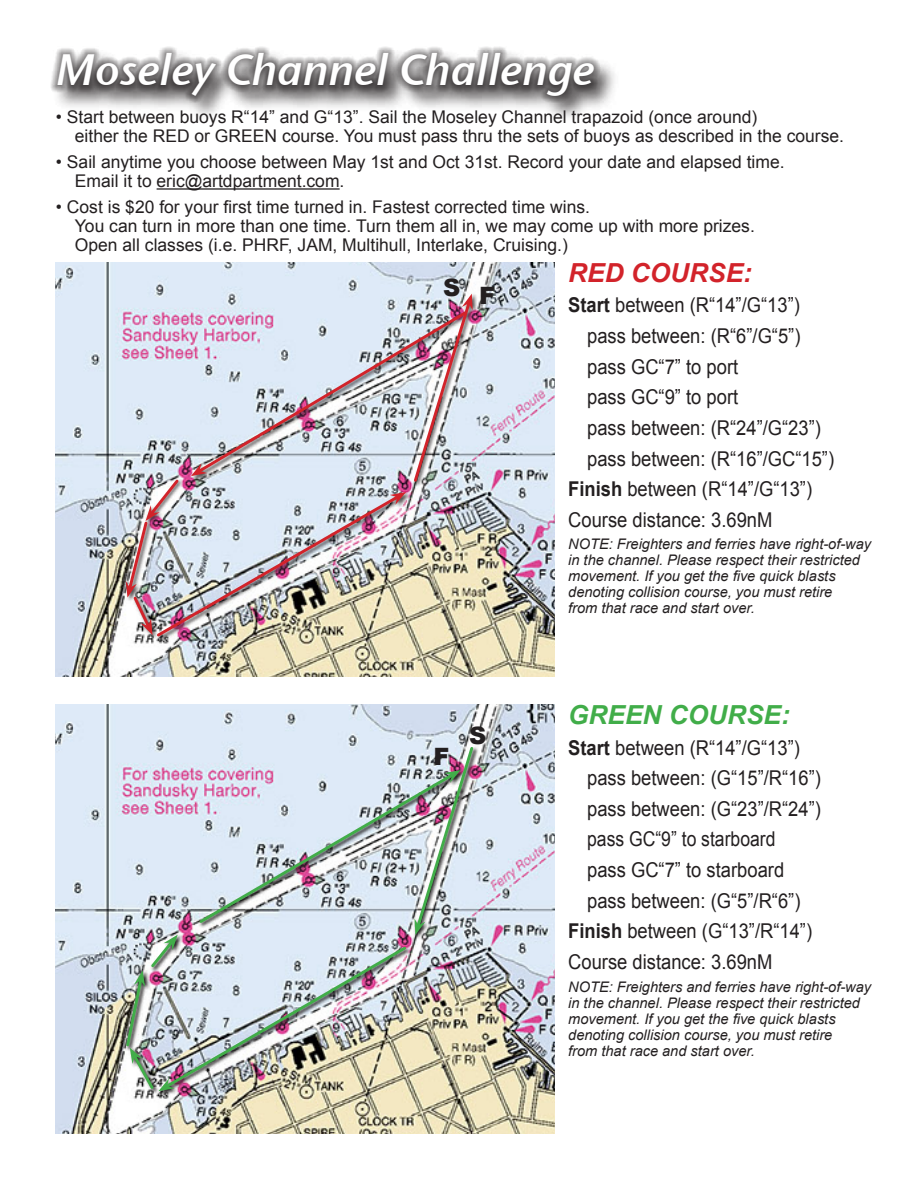
<style>
.page{position:relative;width:918px;height:1188px;background:#fff}
.page>*{position:absolute;margin:0;border:0;box-sizing:border-box;transform-origin:0 0}
.t1{font:43.8px "Stone Sans Sem ITCTT Semi Ita";color:#fff}
.t2{font:italic 700 26.25px "Arial";color:#41ad49}
.t3{font:italic 700 26.25px "Arial";color:#d2232a}
.t4{font:900 23.85px "Arial";color:#231f20}
.t5{font:20.4px "Arial";color:#231f20;scale:.9 1}
.t6{font:20.4px "Arial";color:#231f20;scale:.86 1}
.t7{font:17.55px/18.9px "Arial";color:#231f20}
.t8{font:italic 14.55px/16px "Arial";color:#231f20}
.s1{font-weight:700}
</style>
<div class="page">
<img style="left:56px;top:263px;width:499px;height:413px">
<img style="left:56px;top:705px;width:499px;height:428px">
<svg style="left:129px;top:1091px;width:29px;height:3px"></svg>
<svg style="left:158px;top:1091px;width:253px;height:6px;background:#c7bfaa"></svg>
<svg style="left:475px;top:746px;width:3px;height:194px"></svg>
<img style="left:124px;top:745px;width:351px;height:346px">
<div style="left:53px;top:48px;width:566px;height:74px;background:#231f20;opacity:.75"></div>
<svg style="left:51px;top:47px;width:550px;height:56px;background:#989697"></svg>
<hr style="left:157px;top:188px;width:183px;height:2px;background:#231f20">
<svg style="left:196px;top:309px;width:216px;height:166px;background:#cfd1dd"></svg>
<div style="left:125px;top:521px;width:28px;height:81px;background:#231f20;opacity:.75"></div>
<div style="left:133px;top:596px;width:25px;height:44px;background:#231f20;opacity:.75"></div>
<div style="left:156px;top:491px;width:255px;height:151px;background:#231f20;opacity:.75"></div>
<img style="left:126px;top:463px;width:280px;height:176px">
<div style="left:413px;top:293px;width:65px;height:194px;background:#231f20;opacity:.75"></div>
<img style="left:412px;top:294px;width:61px;height:190px">
<p class="t1" style="left:56px;top:44px;width:540px">Moseley Channel Challenge</p>
<p class="t7" style="left:75px;top:108px;width:771px;text-indent:-19px">• Start between buoys R“14” and G“13”. Sail the Moseley Channel trapazoid (once around)<br>either the RED or GREEN course. You must pass thru the sets of buoys as described in the course.</p>
<p class="t7" style="left:75px;top:153px;width:711px;text-indent:-19px">• Sail anytime you choose between May 1st and Oct 31st. Record your date and elapsed time.<br>Email it to eric@artdpartment.com.</p>
<p class="t7" style="left:75px;top:198px;width:681px;text-indent:-19px">• Cost is $20 for your first time turned in. Fastest corrected time wins.<br>You can turn in more than one time. Turn them all in, we may come up with more prizes.<br>Open all classes (i.e. PHRF, JAM, Multihull, Interlake, Cruising.)</p>
<p class="t4" style="left:443px;top:274px;width:53px">S F</p>
<p class="t3" style="left:568px;top:256px;width:185px">RED COURSE:</p>
<p class="t5" style="left:568px;top:292px;width:259px"><span class="s1">Start</span> between (R“14”/G“13”)</p>
<p class="t5" style="left:587px;top:323px;width:239px">pass between: (R“6”/G“5”)</p>
<p class="t5" style="left:587px;top:353px;width:169px">pass GC“7” to port</p>
<p class="t5" style="left:587px;top:384px;width:169px">pass GC“9” to port</p>
<p class="t5" style="left:587px;top:414px;width:261px">pass between: (R“24”/G“23”)</p>
<p class="t5" style="left:587px;top:445px;width:276px">pass between: (R“16”/GC“15”)</p>
<p class="t5" style="left:568px;top:476px;width:273px"><span class="s1">Finish</span> between (R“14”/G“13”)</p>
<p class="t5" style="left:568px;top:506px;width:228px">Course distance: 3.69nM</p>
<p class="t8" style="left:568px;top:536px;width:305px">NOTE: Freighters and ferries have right-of-way in the channel. Please respect their restricted movement. If you get the five quick blasts denoting collision course, you must retire<br>from that race and start over.</p>
<p class="t4" style="left:433px;top:739px;width:17px">F</p>
<p class="t4" style="left:469px;top:718px;width:19px">S</p>
<p class="t2" style="left:568px;top:698px;width:223px">GREEN COURSE:</p>
<p class="t5" style="left:568px;top:734px;width:259px"><span class="s1">Start</span> between (R“14”/G“13”)</p>
<p class="t5" style="left:587px;top:765px;width:261px">pass between: (G“15”/R“16”)</p>
<p class="t5" style="left:587px;top:795px;width:261px">pass between: (G“23”/R“24”)</p>
<p class="t6" style="left:587px;top:826px;width:220px">pass GC“9” to starboard</p>
<p class="t5" style="left:587px;top:856px;width:220px">pass GC“7” to starboard</p>
<p class="t5" style="left:587px;top:887px;width:239px">pass between: (G“5”/R“6”)</p>
<p class="t5" style="left:568px;top:918px;width:273px"><span class="s1">Finish</span> between (G“13”/R“14”)</p>
<p class="t5" style="left:568px;top:948px;width:228px">Course distance: 3.69nM</p>
<p class="t8" style="left:568px;top:979px;width:305px">NOTE: Freighters and ferries have right-of-way in the channel. Please respect their restricted movement. If you get the five quick blasts denoting collision course, you must retire<br>from that race and start over.</p>
</div>
